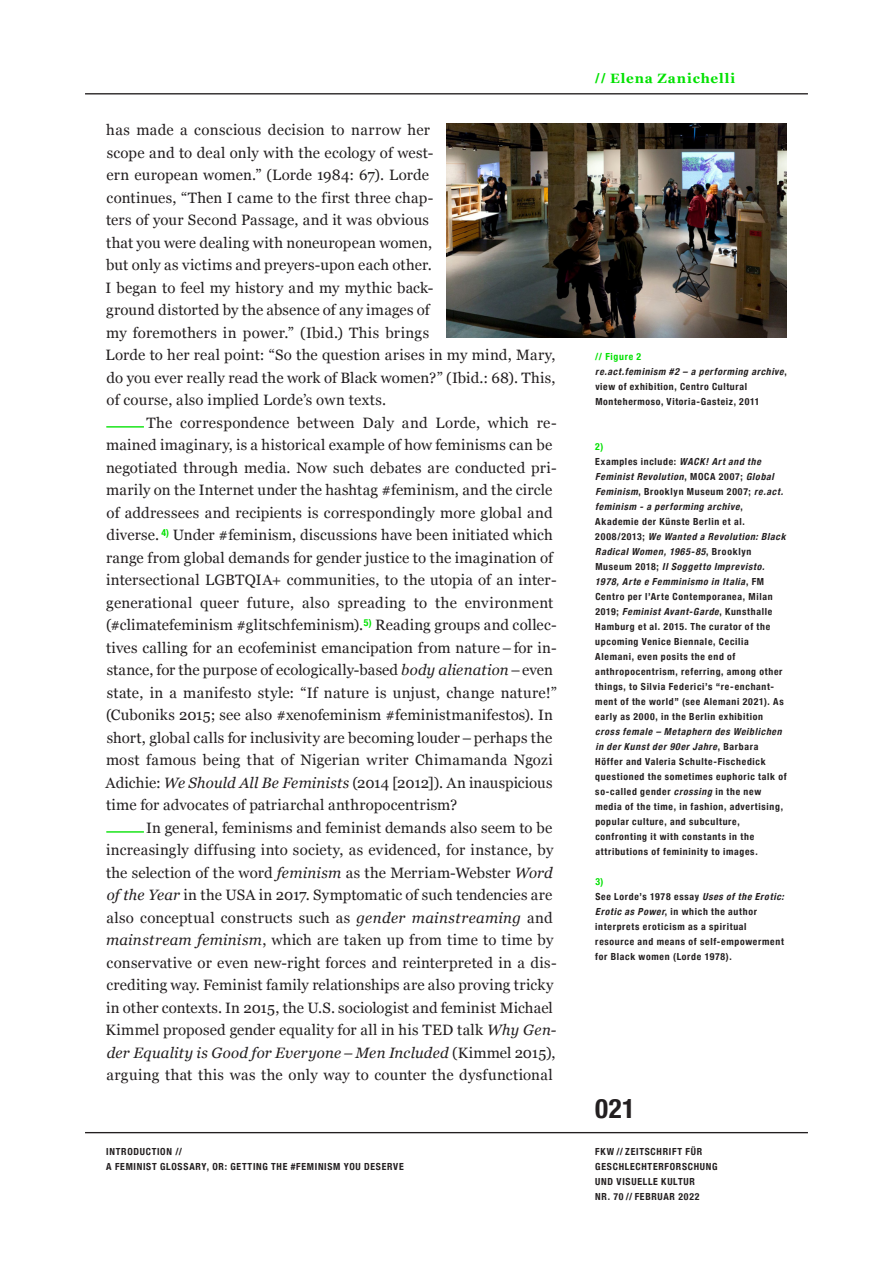
<style>
.page{position:relative;width:893px;height:1263px;background:#fff}
.page>*{position:absolute;margin:0;border:0;box-sizing:border-box;transform-origin:0 0}
.t1{font:700 condensed 27px "Helvetica Neue";color:#231f20}
.t2{font:15px/22.5px "Georgia";letter-spacing:.015em;color:#231f20}
.t3{font:700 13.5px "Georgia";letter-spacing:.065em;color:#00e100}
.t4{font:700 condensed 9.75px/15px "Helvetica Neue";letter-spacing:.07em;color:#231f20}
.s1{font-style:italic}
.s2{font-family:"Helvetica Neue";font-stretch:condensed}
.s3{color:#00e100}
</style>
<div class="page">
<hr style="left:85px;top:93px;width:723px;height:1px;background:#231f20">
<hr style="left:85px;top:1132px;width:723px;height:1px;background:#231f20">
<hr style="left:106px;top:426px;width:38px;height:2px;background:#00e100">
<hr style="left:106px;top:831px;width:38px;height:2px;background:#00e100">
<img style="left:446px;top:123px;width:341px;height:215px">
<p class="t2" style="left:106px;top:118px;width:451px">has made a conscious decision to narrow her<br>scope and to deal only with the ecology of west-<br>ern european women.” (Lorde 1984: 67). Lorde<br>continues, “Then I came to the first three chap-<br>ters of your Second Passage, and it was obvious<br>that you were dealing with noneuropean women,<br>but only as victims and preyers-upon each other.<br>I began to feel my history and my mythic back-<br>ground distorted by the absence of any images of<br>my foremothers in power.” (Ibid.) This brings<br>Lorde to her real point: “So the question arises in my mind, Mary, do you ever really read the work of Black women?” (Ibid.: 68). This, of course, also implied Lorde’s own texts.</p>
<p class="t2" style="left:106px;top:410px;width:453px;text-indent:41px">The correspondence between Daly and Lorde, which re&shy;mained imaginary, is a historical example of how feminisms can be negotiated through media. Now such debates are conducted pri&shy;marily on the Internet under the hashtag #feminism, and the circle of addressees and recipients is correspondingly more global and diverse. <sup>4)</sup> Under #feminism, discussions have been initiated which range from global demands for gender justice to the imagination of intersectional LGBTQIA+ communities, to the utopia of an inter&shy;generational queer future, also spreading to the environment (#climatefeminism #glitschfeminism).<sup>5)</sup> Reading groups and collec&shy;tives calling for an ecofeminist emancipation from nature–for in&shy;stance, for the purpose of ecologically-based <span class="s1">body alienation</span>–even state, in a manifesto style: “If nature is unjust, change nature!” (Cuboniks 2015; see also #xenofeminism #feministmanifestos). In short, global calls for inclusivity are becoming louder–perhaps the most famous being that of Nigerian writer Chimamanda Ngozi Adichie: <span class="s1">We Should All Be Feminists</span> (2014 [2012]). An inauspicious time for advocates of patriarchal anthropocentrism?</p>
<p class="t2" style="left:106px;top:815px;width:453px;text-indent:41px">In general, feminisms and feminist demands also seem to be increasingly diffusing into society, as evidenced, for instance, by the selection of the word <span class="s1">feminism</span> as the Merriam-Webster <span class="s1">Word of the Year</span> in the USA in 2017. Symptomatic of such tendencies are also conceptual constructs such as <span class="s1">gender mainstreaming</span> and <span class="s1">mainstream feminism</span>, which are taken up from time to time by conservative or even new-right forces and reinterpreted in a dis&shy;crediting way. Feminist family relationships are also proving tricky in other contexts. In 2015, the U.S. sociologist and feminist Michael Kimmel proposed gender equality for all in his TED talk <span class="s1">Why Gen&shy;der Equality is Good for Everyone–Men Included</span> (Kimmel 2015), arguing that this was the only way to counter the dysfunctional</p>
<p class="t4" style="left:106px;top:1143px;width:299px">INTRODUCTION //<br>A FEMINIST GLOSSARY, OR: GETTING THE #FEMINISM YOU DESERVE</p>
<p class="t3" style="left:595px;top:68px;width:141px"><span class="s2">//</span> Elena Zanichelli</p>
<p class="t4" style="left:595px;top:348px;width:193px"><span class="s3">// Figure 2<br></span><span class="s1">re.act.feminism #2 – a performing archive</span>, view of exhibition, Centro Cultural<br>Montehermoso, Vitoria-Gasteiz, 2011</p>
<p class="t4" style="left:595px;top:438px;width:195px"><span class="s3">2)<br></span>Examples include: <span class="s1">WACK!Artand the FeministRevolution</span>, M O C A 2 0 0 7 ; <span class="s1">Global Feminism</span>, Brooklyn Museum 2007; <span class="s1">re.act. feminism -a performing archive</span>,<br>Akademie der Künste Berlin et al.<br>2 0 0 8 / 2 0 1 3 ; <span class="s1">We Wanted a Revolution:Black RadicalWomen,1965-85</span>, B r o o k l y n<br>M u s e u m 2 0 1 8 ; <span class="s1">IlSoggetto Imprevisto.<br>1978,Arte e Femminismo in Italia</span>, F M Centro per l’Arte Contemporanea, Milan<br>2 0 1 9 ; <span class="s1">FeministAvant-Garde</span>, K u n s t h a l l e Hamburg et al. 2015. The curator of the upcoming Venice Biennale, Cecilia Alemani, even posits the end of anthropocentrism, referring, among other things, to Silvia Federici’s “re-enchant&shy;ment of the world” (see Alemani 2021). As early as 2000, in the Berlin exhibition</p>
<p class="t4" style="left:595px;top:723px;width:193px"><span class="s1">crossfemale – Metaphern desWeiblichen in derKunstder90erJahre</span>, B a r b a r a Höffer and Valeria Schulte-Fischedick questioned the sometimes euphoric talk of so-called gender <span class="s1">crossing</span> in the new media of the time, in fashion, advertising, popular culture, and subculture, confronting it with constants in the attributions of femininity to images.</p>
<p class="t4" style="left:595px;top:873px;width:193px"><span class="s3">3)<br></span>See Lorde’s 1978 essay <span class="s1">Usesofthe Erotic:<br>Erotic asPower</span>, in which the author interprets eroticism as a spiritual resource and means of self-empowerment for Black women (Lorde 1978).</p>
<h1 class="t1" style="left:595px;top:1085px;width:41px">021</h1>
<p class="t4" style="left:595px;top:1143px;width:124px">FKW // ZEITSCHRIFT FÜR<br>GESCHLECHTERFORSCHUNG<br>UND VISUELLE KULTUR<br>NR. 70 // FEBRUAR 2022</p>
</div>
